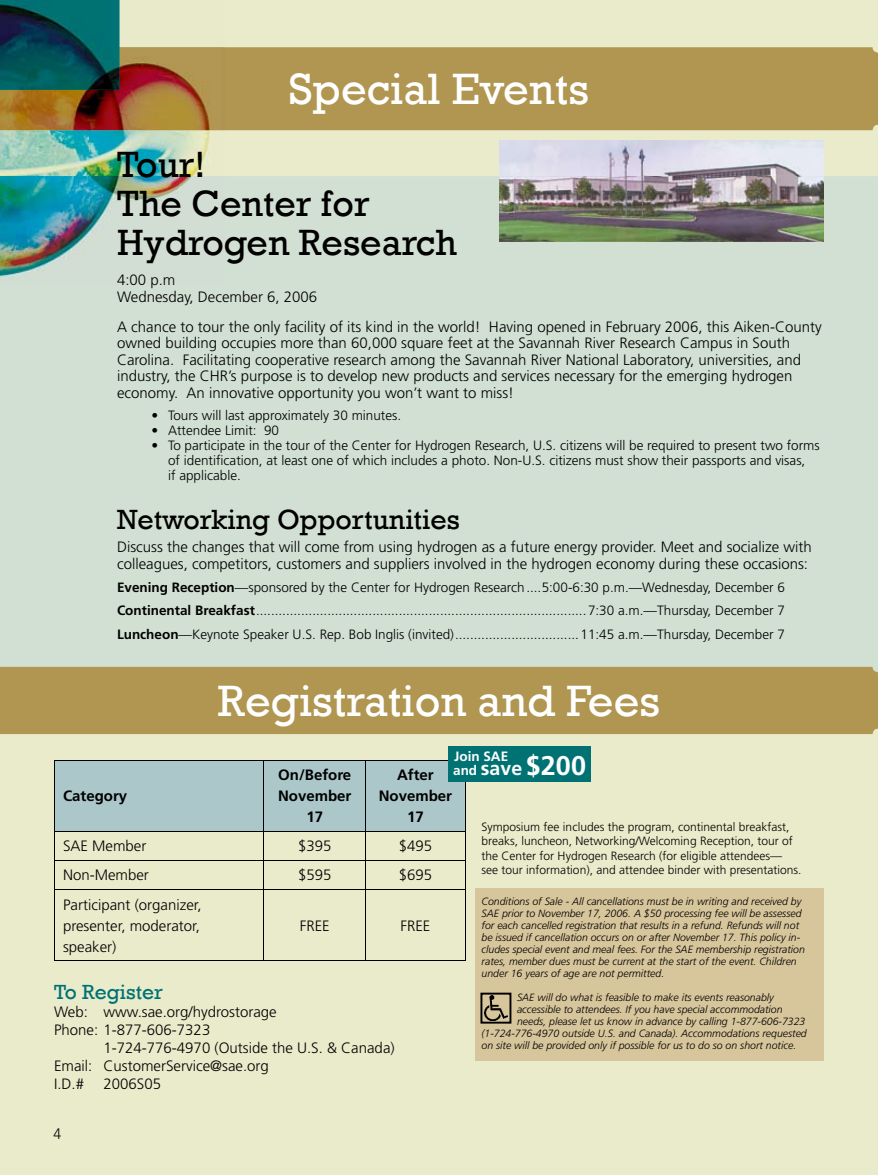
<style>
.page{position:relative;width:878px;height:1175px;background:#fff}
.page>*{position:absolute;margin:0;border:0;box-sizing:border-box;transform-origin:0 0}
.t1{font:45px "Rockwell";color:#fff}
.t2{font:37.5px/39px "Rockwell";color:#000}
.t3{font:28.5px "Rockwell";color:#000}
.t4{font:21px "Rockwell";color:#007274}
.t5{font:700 19.5px "Frutiger";color:#fff}
.t6{font:300 15px/16.5px "Frutiger";color:#000}
.t7{font:700 15px/21px "Frutiger";color:#000;text-align:center}
.t8{font:300 15px "Avenir";color:#000}
.t9{font:300 13.5px/15px "Frutiger";color:#000}
.t10{font:700 13.5px "Frutiger";color:#fff}
.t11{font:300 12px/14.4px "Frutiger";color:#000}
.t12{font:italic 300 10.5px/12px "Frutiger";color:#000}
.s1{font-weight:700}
.s2{font-size:13.5px}
.s3{font-size:27px}
</style>
<div class="page">
<div style="left:0;top:0;width:878px;height:1174px;background:#e9ebcb"></div>
<div style="left:475px;top:888px;width:349px;height:172px;background:#d7c59b"></div>
<div style="left:0;top:176px;width:878px;height:491px;background:#d2dfd3"></div>
<div style="left:0;top:667px;width:878px;height:67px;background:#b09650"></div>
<hr style="left:54px;top:759px;width:210px;height:1px;background:#000">
<hr style="left:264px;top:759px;width:102px;height:1px;background:#000">
<hr style="left:366px;top:759px;width:99px;height:1px;background:#000">
<svg style="left:54px;top:760px;width:411px;height:128px"></svg>
<hr style="left:54px;top:888px;width:210px;height:1px;background:#000">
<hr style="left:54px;top:889px;width:1px;height:70px;background:#000">
<hr style="left:264px;top:888px;width:102px;height:1px;background:#000">
<hr style="left:263px;top:889px;width:1px;height:70px;background:#000">
<hr style="left:366px;top:888px;width:99px;height:1px;background:#000">
<hr style="left:365px;top:889px;width:1px;height:70px;background:#000">
<hr style="left:464px;top:889px;width:1px;height:70px;background:#000">
<hr style="left:54px;top:959px;width:210px;height:1px;background:#000">
<hr style="left:264px;top:959px;width:102px;height:1px;background:#000">
<hr style="left:366px;top:959px;width:99px;height:1px;background:#000">
<img style="left:484px;top:995px;width:23px;height:25px">
<div style="left:480px;top:992px;width:31px;height:31px;border:2px solid #000"></div>
<div style="left:448px;top:746px;width:142px;height:36px;background:#007274"></div>
<div style="left:224px;top:47px;width:654px;height:83px;background:#b09650"></div>
<img style="left:90px;top:0;width:134px;height:176px">
<img style="left:0;top:130px;width:90px;height:46px">
<img style="left:0;top:176px;width:224px;height:109px">
<img style="left:90px;top:47px;width:134px;height:83px">
<img style="left:0;top:90px;width:90px;height:40px">
<img style="left:0;top:0;width:119px;height:90px">
<img style="left:500px;top:141px;width:324px;height:100px">
<h1 class="t1" style="left:289px;top:62px;width:301px">Special Events</h1>
<h2 class="t2" style="left:117px;top:146px;width:341px">Tour!<br>The Center for<br>Hydrogen Research</h2>
<p class="t6" style="left:117px;top:272px;width:202px">4:00 p.m<br>Wednesday, December 6, 2006</p>
<p class="t6" style="left:117px;top:318px;width:706px">A chance to tour the only facility of its kind in the world! Having opened in February 2006, this Aiken-County owned building occupies more than 60,000 square feet at the Savannah River Research Campus in South Carolina. Facilitating cooperative research among the Savannah River National Laboratory, universities, and industry, the CHR’s purpose is to develop new products and services necessary for the emerging hydrogen economy. An innovative opportunity you won’t want to miss!</p>
<p class="t9" style="left:152px;top:407px;width:251px">• Tours will last approximately 30 minutes.</p>
<p class="t9" style="left:152px;top:422px;width:129px">• Attendee Limit: 90</p>
<p class="t9" style="left:168px;top:437px;width:653px;text-indent:-16px">• To participate in the tour of the Center for Hydrogen Research, U.S. citizens will be required to present two forms of identification, at least one of which includes a photo. Non-U.S. citizens must show their passports and visas,<br>if applicable.</p>
<h3 class="t3" style="left:117px;top:503px;width:344px">Networking Opportunities</h3>
<p class="t6" style="left:117px;top:539px;width:696px">Discuss the changes that will come from using hydrogen as a future energy provider. Meet and socialize with colleagues, competitors, customers and suppliers involved in the hydrogen economy during these occasions:</p>
<p class="t9" style="left:117px;top:575px;width:669px;line-height:23.2px;text-align:justify"><span class="s1">Evening Reception</span>—sponsored by the Center for Hydrogen Research ....5:00-6:30 p.m.—Wednesday, December 6<br><span class="s1">Continental Breakfast</span> ........................................................................................7:30 a.m.—Thursday, December 7<br><span class="s1">Luncheon</span>—Keynote Speaker U.S. Rep. Bob Inglis (invited) .................................11:45 a.m.—Thursday, December 7</p>
<h1 class="t1" style="left:218px;top:675px;width:443px">Registration and Fees</h1>
<p class="t10" style="left:454px;top:748px;width:56px">Join SAE</p>
<h3 class="t5" style="left:453px;top:756px;width:134px"><span class="s2">and</span> save <span class="s3">$200</span></h3>
<p class="t7" style="left:278px;top:764px;width:75px">On/Before<br>November<br>17</p>
<p class="t7" style="left:378px;top:764px;width:75px">After<br>November<br>17</p>
<p class="t7" style="left:63px;top:785px;width:66px">Category</p>
<p class="t11" style="left:481px;top:819px;width:321px">Symposium fee includes the program, continental breakfast, breaks, luncheon, Networking/Welcoming Reception, tour of the Center for Hydrogen Research (for eligible attendees— see tour information), and attendee binder with presentations.</p>
<p class="t12" style="left:481px;top:895px;width:325px">Conditions of Sale - All cancellations must be in writing and received by SAE prior to November 17, 2006. A $50 processing fee will be assessed for each cancelled registration that results in a refund. Refunds will not be issued if cancellation occurs on or after November 17. This policy in&shy;cludes special event and meal fees. For the SAE membership registration rates, member dues must be current at the start of the event. Children under 16 years of age are not permitted.</p>
<p class="t12" style="left:517px;top:991px;width:258px">SAE will do what is feasible to make its events reasonably</p>
<p class="t12" style="left:517px;top:1003px;width:267px">accessible to attendees. If you have special accommodation</p>
<p class="t12" style="left:517px;top:1015px;width:290px">needs, please let us know in advance by calling 1-877-606-7323</p>
<p class="t12" style="left:481px;top:1027px;width:327px">(1-724-776-4970 outside U.S. and Canada). Accommodations requested</p>
<p class="t12" style="left:481px;top:1039px;width:316px">on site will be provided only if possible for us to do so on short notice.</p>
<p class="t6" style="left:63px;top:838px;width:85px">SAE Member</p>
<p class="t6" style="left:298px;top:838px;width:35px">$395</p>
<p class="t6" style="left:398px;top:838px;width:35px">$495</p>
<p class="t6" style="left:63px;top:867px;width:87px">Non-Member</p>
<p class="t6" style="left:298px;top:867px;width:35px">$595</p>
<p class="t6" style="left:398px;top:867px;width:35px">$695</p>
<p class="t6" style="left:63px;top:893px;width:140px;line-height:21px;text-align:justify">Participant (organizer, presenter, moderator, speaker)</p>
<p class="t6" style="left:300px;top:917px;width:31px">FREE</p>
<p class="t6" style="left:400px;top:917px;width:31px">FREE</p>
<h3 class="t4" style="left:54px;top:979px;width:110px">To Register</h3>
<p class="t6" style="left:54px;top:1002px;width:224px;line-height:18px">Web: www.sae.org/hydrostorage<br>Phone: 1-877-606-7323</p>
<p class="t6" style="left:54px;top:1038px;width:342px;line-height:18px;text-indent:50px">1-724-776-4970 (Outside the U.S. &amp; Canada)<br>Email: CustomerService@sae.org<br>I.D.#</p>
<p class="t6" style="left:104px;top:1075px;width:59px">2006S05</p>
<p class="t8" style="left:53px;top:1125px;width:9px">4</p>
</div>
